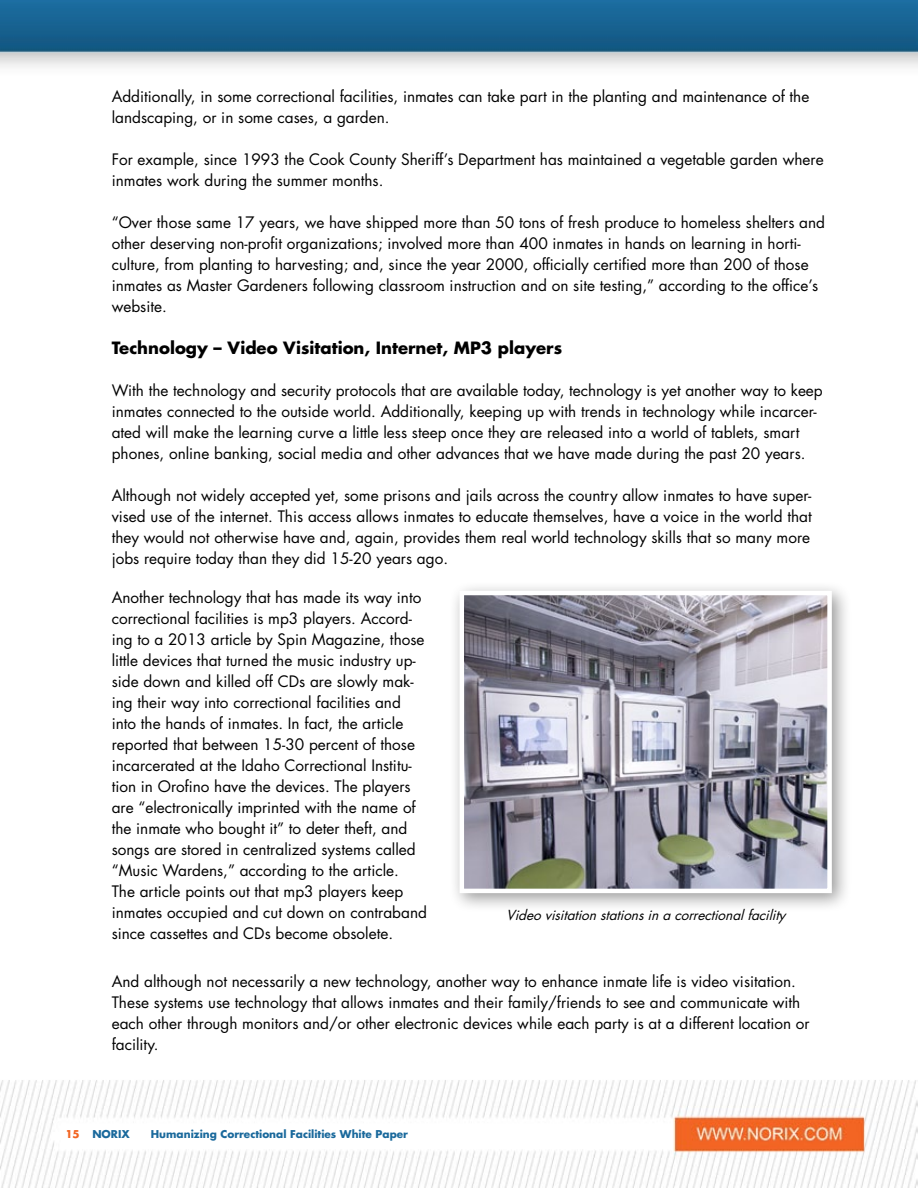
<style>
.page{position:relative;width:918px;height:1188px;background:#fff}
.page>*{position:absolute;margin:0;border:0;box-sizing:border-box;transform-origin:0 0}
.t1{font:700 16.5px "Futura Std";color:#000}
.t2{font:15.3px/21px "Futura Std";color:#000}
.t3{font:italic 13.5px "Futura Std";color:#000}
.t4{font:700 10.5px "Futura Std";color:#1a699c}
.s1{color:#f26522}
</style>
<div class="page">
<img style="left:0;top:0;width:918px;height:1188px">
<div style="left:449px;top:580px;width:403px;height:333px;background:#000;opacity:.4"></div>
<img style="left:465px;top:596px;width:362px;height:292px">
<div style="left:460px;top:591px;width:372px;height:302px;border:4px solid #fff"></div>
<p class="t2" style="left:112px;top:86px;width:699px">Additionally, in some correctional facilities, inmates can take part in the planting and maintenance of the landscaping, or in some cases, a garden.</p>
<p class="t2" style="left:112px;top:149px;width:714px">For example, since 1993 the Cook County Sheriff’s Department has maintained a vegetable garden where inmates work during the summer months.</p>
<p class="t2" style="left:112px;top:212px;width:715px">“Over those same 17 years, we have shipped more than 50 tons of fresh produce to homeless shelters and other deserving non-profit organizations; involved more than 400 inmates in hands on learning in horti&shy;culture, from planting to harvesting; and, since the year 2000, officially certified more than 200 of those inmates as Master Gardeners following classroom instruction and on site testing,” according to the office’s website.</p>
<p class="t1" style="left:112px;top:337px;width:452px">Technology – Video Visitation, Internet, MP3 players</p>
<p class="t2" style="left:112px;top:380px;width:713px">With the technology and security protocols that are available today, technology is yet another way to keep inmates connected to the outside world. Additionally, keeping up with trends in technology while incarcer&shy;ated will make the learning curve a little less steep once they are released into a world of tablets, smart phones, online banking, social media and other advances that we have made during the past 20 years.</p>
<p class="t2" style="left:112px;top:485px;width:702px;text-align:justify">Although not widely accepted yet, some prisons and jails across the country allow inmates to have super&shy;vised use of the internet. This access allows inmates to educate themselves, have a voice in the world that they would not otherwise have and, again, provides them real world technology skills that so many more jobs require today than they did 15-20 years ago.</p>
<p class="t2" style="left:112px;top:587px;width:317px">Another technology that has made its way into correctional facilities is mp3 players. Accord&shy;ing to a 2013 article by Spin Magazine, those little devices that turned the music industry up&shy;side down and killed off CDs are slowly mak&shy;ing their way into correctional facilities and into the hands of inmates. In fact, the article reported that between 15-30 percent of those incarcerated at the Idaho Correctional Institu&shy;tion in Orofino have the devices. The players are “electronically imprinted with the name of the inmate who bought it” to deter theft, and songs are stored in centralized systems called “Music Wardens,” according to the article.<br>The article points out that mp3 players keep inmates occupied and cut down on contraband since cassettes and CDs become obsolete.</p>
<p class="t2" style="left:112px;top:971px;width:700px">And although not necessarily a new technology, another way to enhance inmate life is video visitation.<br>These systems use technology that allows inmates and their family/friends to see and communicate with each other through monitors and/or other electronic devices while each party is at a different location or facility.</p>
<p class="t3" style="left:506px;top:907px;width:281px">Videovisitationstationsinacorrectionalfacility</p>
<p class="t4" style="left:65px;top:1127px;width:24px"><span class="s1">15</span> NORI</p>
<p class="t4" style="left:121px;top:1127px;width:10px">X</p>
<p class="t4" style="left:151px;top:1127px;width:259px">Humanizing Correctional Facilities White Paper</p>
</div>
